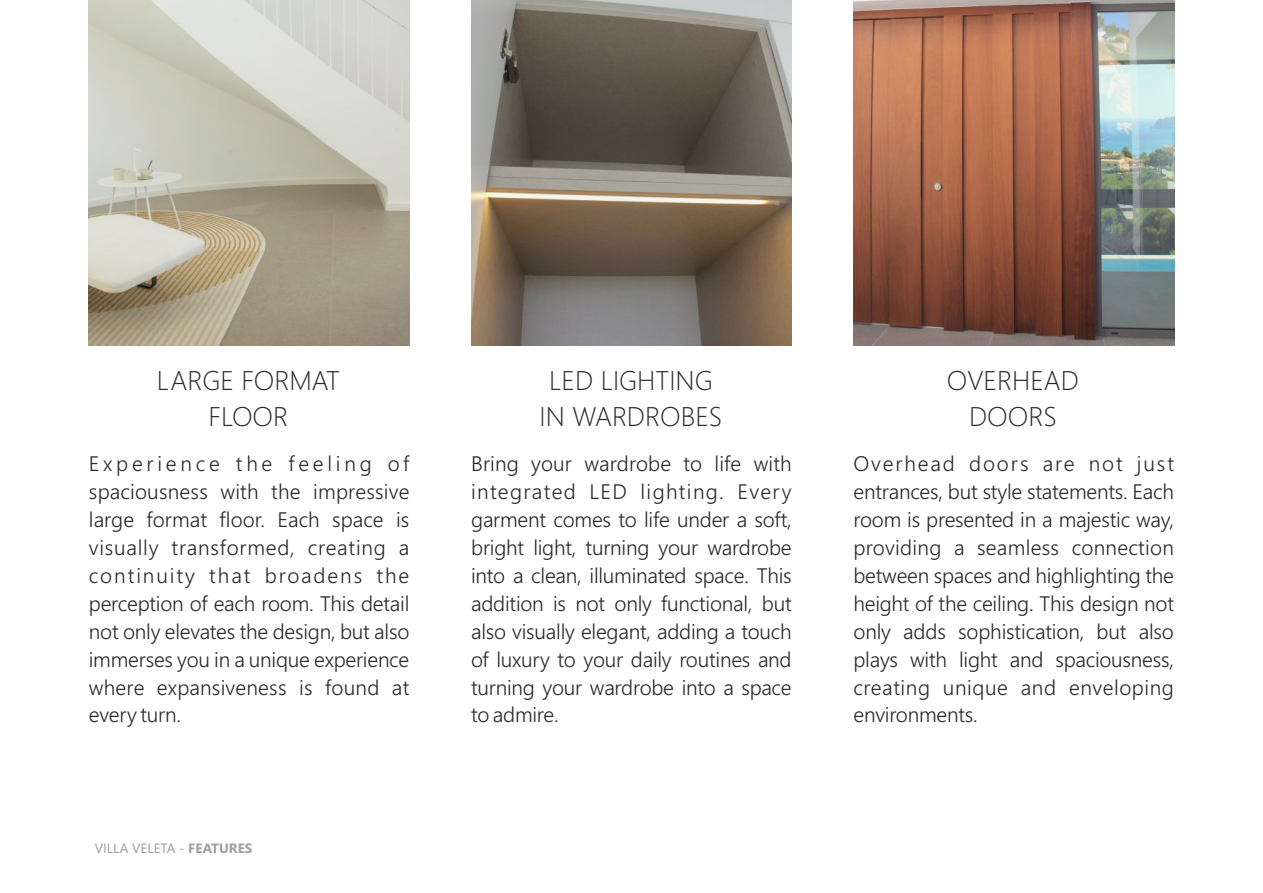
<style>
.page{position:relative;width:1263px;height:893px;background:#fff}
.page>*{position:absolute;margin:0;border:0;box-sizing:border-box;transform-origin:0 0}
.t1{font:300 27px/35.8px "Segoe UI";color:#2b2a29;text-align:center}
.t2{font:300 21px/27.9px "Segoe UI";letter-spacing:-.01em;color:#2b2a29;text-align:justify}
.t3{font:13.5px "Segoe UI";color:#9d9e9e}
.s1{font-weight:700}
</style>
<div class="page">
<img style="left:89px;top:0;width:320px;height:345px">
<div style="left:471px;top:0;width:321px;height:345px;background:#dbcdac;opacity:.2"></div>
<div style="left:853px;top:0;width:321px;height:345px;background:#dbcdac;opacity:.2"></div>
<p class="t1" style="left:157px;top:365px;width:184px">LARGE FORMAT<br>FLOOR</p>
<p class="t2" style="left:89px;top:452px;width:322px">Experience the feeling of spaciousness with the impressive large format floor. Each space is visually transformed, creating a continuity that broadens the perception of each room. This detail not only elevates the design, but also immerses you in a unique experience where expansiveness is found at every turn.</p>
<p class="t3" style="left:95px;top:844px;width:159px">VILLA VELETA - <span class="s1">FEATURES</span></p>
<p class="t1" style="left:540px;top:365px;width:184px">LED LIGHTING<br>IN WARDROBES</p>
<p class="t2" style="left:471px;top:452px;width:322px">Bring your wardrobe to life with integrated LED lighting. Every garment comes to life under a soft, bright light, turning your wardrobe into a clean, illuminated space. This addition is not only functional, but also visually elegant, adding a touch of luxury to your daily routines and turning your wardrobe into a space to admire.</p>
<p class="t1" style="left:947px;top:365px;width:134px">OVERHEAD<br>DOORS</p>
<p class="t2" style="left:853px;top:452px;width:322px">Overhead doors are not just entrances, but style statements. Each room is presented in a majestic way, providing a seamless connection between spaces and highlighting the height of the ceiling. This design not only adds sophistication, but also plays with light and spaciousness, creating unique and enveloping environments.</p>
</div>
